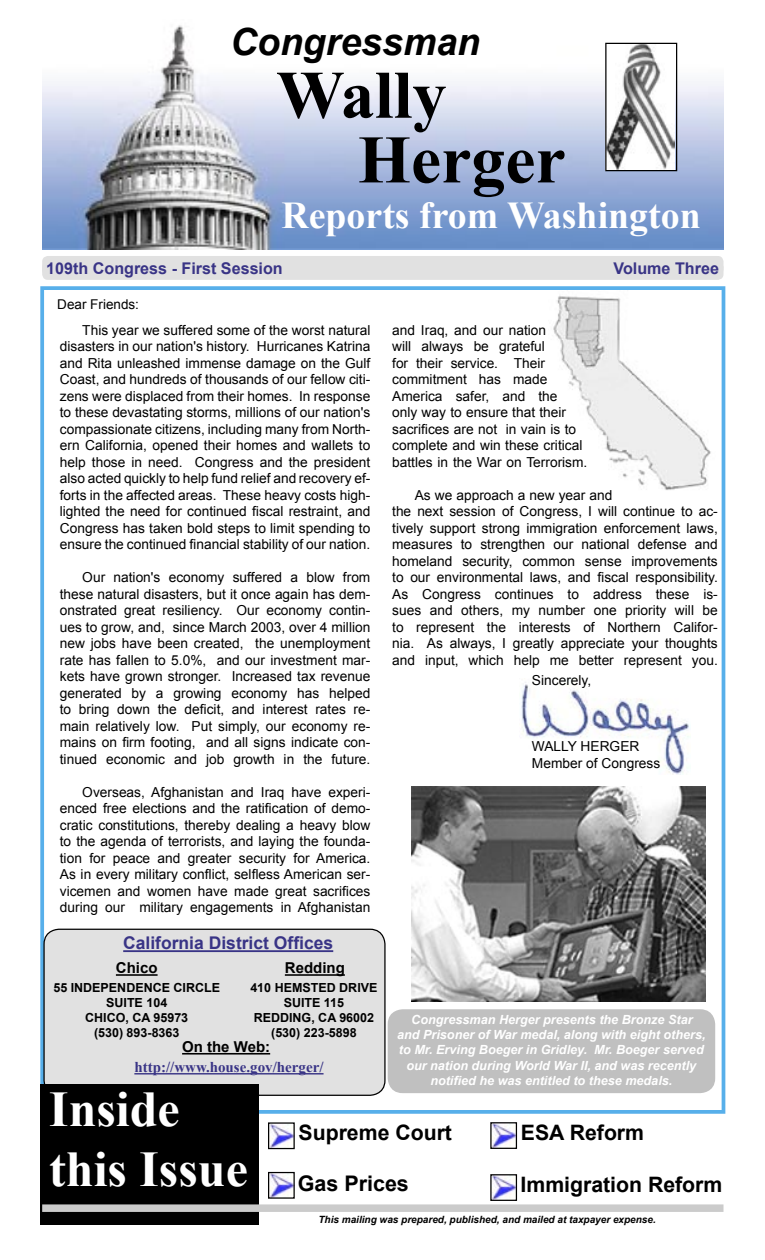
<style>
.page{position:relative;width:765px;height:1260px;background:#fff}
.page>*{position:absolute;margin:0;border:0;box-sizing:border-box;transform-origin:0 0}
.t1{font:700 68px "Times New Roman";color:#000}
.t2{font:700 50px/60px "Times New Roman";color:#fff}
.t3{font:700 37.88px "Times New Roman";color:#fff}
.t4{font:italic 700 37.5px "Arial";color:#000}
.t5{font:700 21.5px "Arial";color:#000}
.t6{font:700 21.25px "Arial";color:#000}
.t7{font:700 17.5px "Arial";color:#393486}
.t8{font:700 16.12px "Arial";color:#393486}
.t9{font:700 15px "Times New Roman";color:#393486}
.t10{font:700 15px "Arial";color:#000}
.t11{font:13.75px/16.5px "Arial";color:#000;text-align:justify}
.t12{font:13.5px "Arial";color:#000}
.t13{font:italic 700 12.62px/15.1px "Arial";color:#fff;text-align:center}
.t14{font:700 12.5px/15px "Arial";color:#000;text-align:center}
.Body_1{font:italic 700 10px "Arial";color:#000}
</style>
<div class="page">
<div style="left:40px;top:286px;width:685px;height:828px;border:4px solid #57afea"></div>
<div style="left:43px;top:928px;width:343px;height:167px;background:#e1e1e1"></div>
<div style="left:40px;top:1084px;width:219px;height:141px;background:#000"></div>
<div style="left:42px;top:1204px;width:681px;height:8px;background:#cbcbcb"></div>
<img style="left:42px;top:25px;width:681px;height:225px">
<img style="left:521px;top:682px;width:168px;height:92px">
<div style="left:42px;top:256px;width:681px;height:24px;background:#e1e1e1"></div>
<hr style="left:123px;top:950px;width:210px;height:2px;background:#393486">
<img style="left:270px;top:1124px;width:23px;height:23px">
<div style="left:268px;top:1122px;width:27px;height:27px;border:1px solid #000"></div>
<img style="left:492px;top:1124px;width:23px;height:23px">
<div style="left:490px;top:1122px;width:27px;height:27px;border:1px solid #000"></div>
<img style="left:270px;top:1174px;width:23px;height:23px">
<div style="left:268px;top:1172px;width:27px;height:27px;border:1px solid #000"></div>
<img style="left:492px;top:1176px;width:23px;height:23px">
<div style="left:490px;top:1174px;width:27px;height:27px;border:1px solid #000"></div>
<img style="left:548px;top:290px;width:167px;height:200px">
<hr style="left:134px;top:1073px;width:190px;height:2px;background:#393486">
<hr style="left:116px;top:974px;width:42px;height:2px;background:#000">
<hr style="left:285px;top:974px;width:60px;height:2px;background:#000">
<hr style="left:182px;top:1053px;width:88px;height:2px;background:#000">
<img style="left:607px;top:45px;width:68px;height:124px">
<div style="left:605px;top:43px;width:72px;height:128px;border:1px solid #000"></div>
<div style="left:388px;top:1009px;width:327px;height:84px;background:#c0c0c0"></div>
<img style="left:412px;top:787px;width:294px;height:215px">
<p class="t4" style="left:230px;top:18px;width:252px">Congressman</p>
<p class="t1" style="left:276px;top:48px;width:172px">Wally</p>
<p class="t1" style="left:358px;top:113px;width:209px">Herger</p>
<p class="t3" style="left:281px;top:189px;width:421px">Reports from Washington</p>
<p class="t8" style="left:46px;top:257px;width:238px">109th Congress - First Session</p>
<p class="t12" style="left:57px;top:295px;width:83px">Dear Friends:</p>
<p class="t11" style="left:60px;top:322px;width:312px;text-indent:22px">This year we suffered some of the worst natural disasters in our nation's history. Hurricanes Katrina and Rita unleashed immense damage on the Gulf Coast, and hundreds of thousands of our fellow citi&shy;zens were displaced from their homes. In response to these devastating storms, millions of our nation's compassionate citizens, including many from North&shy;ern California, opened their homes and wallets to help those in need. Congress and the president also acted quickly to help fund relief and recovery ef&shy;forts in the affected areas. These heavy costs high&shy;lighted the need for continued fiscal restraint, and Congress has taken bold steps to limit spending to ensure the continued financial stability of our nation.</p>
<p class="t11" style="left:60px;top:569px;width:312px;text-indent:22px">Our nation's economy suffered a blow from these natural disasters, but it once again has dem&shy;onstrated great resiliency. Our economy contin&shy;ues to grow, and, since March 2003, over 4 million new jobs have been created, the unemployment rate has fallen to 5.0%, and our investment mar&shy;kets have grown stronger. Increased tax revenue generated by a growing economy has helped to bring down the deficit, and interest rates re&shy;main relatively low. Put simply, our economy re&shy;mains on firm footing, and all signs indicate con&shy;tinued economic and job growth in the future.</p>
<p class="t11" style="left:60px;top:784px;width:312px;text-indent:23px">Overseas, Afghanistan and Iraq have experi&shy;enced free elections and the ratification of demo&shy;cratic constitutions, thereby dealing a heavy blow to the agenda of terrorists, and laying the founda&shy;tion for peace and greater security for America.<br>As in every military conflict, selfless American ser&shy;vicemen and women have made great sacrifices during our military engagements in Afghanistan</p>
<p class="t7" style="left:123px;top:932px;width:212px">California District Offices</p>
<p class="t14" style="left:250px;top:980px;width:129px">410 HEMSTED DRIVE</p>
<p class="t14" style="left:284px;top:995px;width:62px">SUITE 115</p>
<p class="t14" style="left:254px;top:1010px;width:122px">REDDING, CA 96002 (530) 223-5898</p>
<p class="t10" style="left:116px;top:958px;width:43px">Chico</p>
<p class="t10" style="left:285px;top:958px;width:62px">Redding</p>
<p class="t14" style="left:53px;top:980px;width:168px">55 INDEPENDENCE CIRCLE</p>
<p class="t14" style="left:106px;top:995px;width:63px">SUITE 104</p>
<p class="t14" style="left:85px;top:1010px;width:105px">CHICO, CA 95973 (530) 893-8363</p>
<p class="t10" style="left:182px;top:1037px;width:90px">On the Web:</p>
<p class="t9" style="left:134px;top:1057px;width:191px">http://www.house.gov/herger/</p>
<p class="t8" style="left:614px;top:257px;width:107px">Volume Three</p>
<p class="t11" style="left:392px;top:322px;width:197px;text-align:left">and Iraq, and our nation<br>will always be grateful<br>for their service. Their commitment has made<br>America safer, and the<br>only way to ensure that their sacrifices are not in vain is to complete and win these critical battles in the War on Terrorism.</p>
<p class="t11" style="left:392px;top:487px;width:327px;text-align:left;text-indent:22px">As we approach a new year and<br>the next session of Congress, I will continue to ac&shy;tively support strong immigration enforcement laws, measures to strengthen our national defense and homeland security, common sense improvements to our environmental laws, and fiscal responsibility.</p>
<p class="t11" style="left:392px;top:586px;width:327px">As Congress continues to address these is&shy;sues and others, my number one priority will be to represent the interests of Northern Califor&shy;nia. As always, I greatly appreciate your thoughts and input, which help me better represent you.</p>
<p class="t11" style="left:532px;top:672px;width:61px">Sincerely,</p>
<p class="t11" style="left:532px;top:738px;width:109px">WALLY HERGER</p>
<p class="t11" style="left:532px;top:755px;width:130px">Member of Congress</p>
<p class="t13" style="left:397px;top:1013px;width:310px">Congressman Herger presents the Bronze Star<br>and Prisoner of War medal, along with eight others, to Mr. Erving Boeger in Gridley. Mr. Boeger served our nation during World War II, and was recently notified he was entitled to these medals.</p>
<p class="t2" style="left:49px;top:1078px;width:200px">Inside this Issue</p>
<p class="t6" style="left:299px;top:1119px;width:155px">Supreme Court</p>
<p class="t5" style="left:298px;top:1169px;width:113px">Gas Prices</p>
<p class="t6" style="left:521px;top:1118px;width:125px">ESA Reform</p>
<p class="t6" style="left:521px;top:1171px;width:203px">Immigration Reform</p>
<p class="Body_1" style="left:319px;top:1213px;width:339px">This mailing was prepared, published, and mailed at taxpayer expense.</p>
</div>
